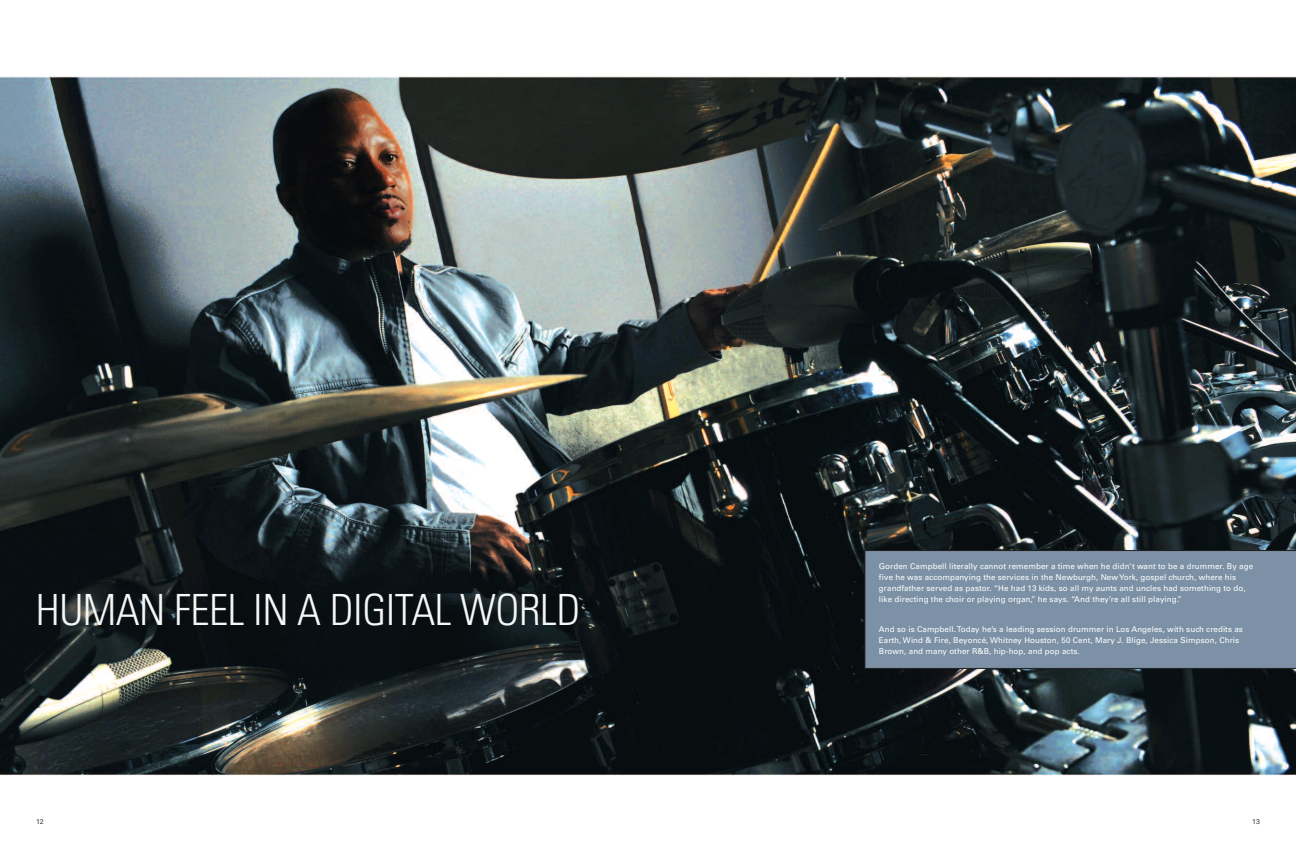
<style>
.page{position:relative;width:1296px;height:864px;background:#fff}
.page>*{position:absolute;margin:0;border:0;box-sizing:border-box;transform-origin:0 0}
.t1{font:300 condensed 43px "Univers";letter-spacing:-.01em;color:#f5f6f6}
.t2{font:8px/11px "Univers";letter-spacing:.01em;color:#fff}
.t3{font:7px "Univers";color:#333d41}
</style>
<div class="page">
<img style="left:0;top:76px;width:1296px;height:700px">
<div style="left:865px;top:550px;width:431px;height:119px;background:#7c91a5"></div>
<h1 class="t1" style="left:36px;top:594px;width:546px">HUMAN FEEL IN A DIGITAL WORLD</h1>
<p class="t2" style="left:879px;top:561px;width:376px">Gorden Campbell literally cannot remember a time when he didn’t want to be a drummer. By age five he was accompanying the services in the Newburgh, NewYork, gospel church, where his grandfather served as pastor. “He had 13 kids, so all my aunts and uncles had something to do, like directing the choir or playing organ,” he says. “And they’re all still playing.”</p>
<p class="t2" style="left:879px;top:625px;width:365px">And so is Campbell.Today he’s a leading session drummer in Los Angeles, with such credits as<br>Earth, Wind &amp; Fire, Beyoncé, Whitney Houston, 50 Cent, Mary J. Blige, Jessica Simpson, Chris<br>Brown, and many other R&amp;B, hip-hop, and pop acts.</p>
<p class="t3" style="left:36px;top:819px;width:9px">12</p>
<p class="t3" style="left:1252px;top:819px;width:9px">13</p>
</div>
